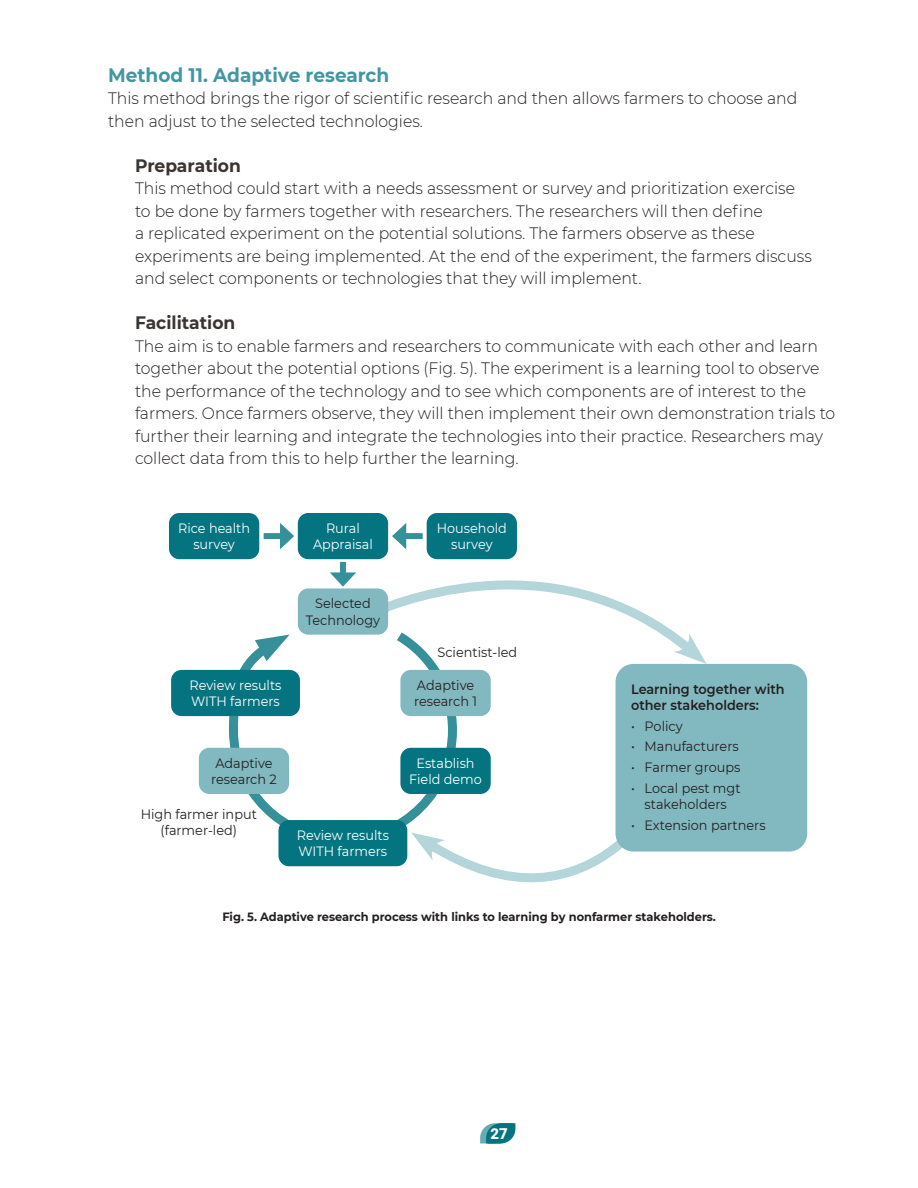
<style>
.page{position:relative;width:918px;height:1188px;background:#fff}
.page>*{position:absolute;margin:0;border:0;box-sizing:border-box;transform-origin:0 0}
.t1{font:700 19.5px "Montserrat";color:#4397a0;scale:.95 1}
.t2{font:700 18px "Montserrat";color:#3b3532;scale:.95 1}
.t3{font:300 16.5px/22.5px "Montserrat";color:#231f20;scale:.95 1}
.t4{font:900 15px "Roboto";color:#fff}
.t5{font:13.5px/16.2px "Montserrat";color:#231f20;text-align:center;scale:.95 1}
.t6{font:13.5px/16.2px "Montserrat";color:#fff;text-align:center;scale:.95 1}
.t7{font:600 13.5px/16.2px "Montserrat";color:#231f20;scale:.95 1}
.t8{font:700 12px "Montserrat";color:#231f20;scale:.95 1}
</style>
<div class="page">
<svg style="left:480px;top:1123px;width:35px;height:20px"></svg>
<svg style="left:367px;top:530px;width:309px;height:134px"></svg>
<svg style="left:673px;top:633px;width:33px;height:31px"></svg>
<svg style="left:446px;top:762px;width:181px;height:121px"></svg>
<svg style="left:424px;top:849px;width:22px;height:11px"></svg>
<svg style="left:224px;top:624px;width:237px;height:225px"></svg>
<svg style="left:255px;top:635px;width:35px;height:26px"></svg>
<div style="left:169px;top:513px;width:90px;height:46px;background:#047480;border-radius:10px"></div>
<div style="left:171px;top:670px;width:129px;height:46px;background:#047480;border-radius:10px"></div>
<div style="left:278px;top:820px;width:129px;height:46px;background:#047480;border-radius:10px"></div>
<div style="left:298px;top:513px;width:90px;height:46px;background:#047480;border-radius:10px"></div>
<div style="left:298px;top:588px;width:90px;height:47px;background:#82b9c0;border-radius:10px"></div>
<div style="left:199px;top:748px;width:90px;height:46px;background:#82b9c0;border-radius:10px"></div>
<div style="left:400px;top:670px;width:91px;height:46px;background:#82b9c0;border-radius:10px"></div>
<div style="left:616px;top:664px;width:191px;height:188px;background:#82b9c0;border-radius:18px"></div>
<div style="left:400px;top:748px;width:91px;height:46px;background:#047480;border-radius:10px"></div>
<div style="left:427px;top:513px;width:90px;height:46px;background:#047480;border-radius:10px"></div>
<div style="left:264px;top:533px;width:21px;height:6px;background:#36909a"></div>
<svg style="left:280px;top:523px;width:14px;height:26px"></svg>
<div style="left:401px;top:533px;width:22px;height:6px;background:#36909a"></div>
<svg style="left:392px;top:523px;width:14px;height:26px"></svg>
<div style="left:340px;top:562px;width:6px;height:16px;background:#36909a"></div>
<svg style="left:330px;top:572px;width:26px;height:15px"></svg>
<p class="t1" style="left:108px;top:61px;width:298px">Method 11. Adaptive research</p>
<p class="t3" style="left:108px;top:87px;width:727px">This method brings the rigor of scientific research and then allows farmers to choose and then adjust to the selected technologies.</p>
<p class="t2" style="left:135px;top:153px;width:113px">Preparation</p>
<p class="t3" style="left:135px;top:177px;width:714px">This method could start with a needs assessment or survey and prioritization exercise to be done by farmers together with researchers. The researchers will then define<br>a replicated experiment on the potential solutions. The farmers observe as these experiments are being implemented. At the end of the experiment, the farmers discuss and select components or technologies that they will implement.</p>
<p class="t2" style="left:135px;top:310px;width:107px">Facilitation</p>
<p class="t3" style="left:135px;top:334px;width:739px">The aim is to enable farmers and researchers to communicate with each other and learn together about the potential options (Fig. 5). The experiment is a learning tool to observe the performance of the technology and to see which components are of interest to the farmers. Once farmers observe, they will then implement their own demonstration trials to further their learning and integrate the technologies into their practice. Researchers may collect data from this to help further the learning.</p>
<p class="t6" style="left:178px;top:520px;width:77px">Rice health survey</p>
<p class="t6" style="left:313px;top:520px;width:65px">Rural<br>Appraisal</p>
<p class="t6" style="left:437px;top:520px;width:75px">Household survey</p>
<p class="t5" style="left:306px;top:595px;width:80px">Selected<br>Technology</p>
<p class="t5" style="left:437px;top:643px;width:85px">Scientist-led</p>
<p class="t6" style="left:189px;top:676px;width:98px;text-align:left">Review results<br>WITH farmers</p>
<p class="t5" style="left:211px;top:754px;width:70px">Adaptive research 2</p>
<p class="t5" style="left:141px;top:805px;width:124px">High farmer input (farmer-led)</p>
<p class="t6" style="left:297px;top:827px;width:98px;text-align:left">Review results<br>WITH farmers</p>
<p class="t5" style="left:414px;top:676px;width:68px;text-align:left">Adaptive research 1</p>
<p class="t7" style="left:631px;top:680px;width:163px">Learning together with other stakeholders:</p>
<p class="t5" style="left:631px;top:717px;width:56px">• Policy</p>
<p class="t5" style="left:631px;top:738px;width:115px">• Manufacturers</p>
<p class="t5" style="left:631px;top:759px;width:117px">• Farmer groups</p>
<p class="t5" style="left:631px;top:779px;width:117px">• Local pest mgt stakeholders</p>
<p class="t5" style="left:631px;top:816px;width:143px">• Extension partners</p>
<p class="t6" style="left:409px;top:754px;width:78px">Establish<br>Field demo</p>
<p class="t8" style="left:222px;top:908px;width:521px">Fig. 5. Adaptive research process with links to learning by nonfarmer stakeholders.</p>
<p class="t4" style="left:491px;top:1123px;width:19px">27</p>
</div>
